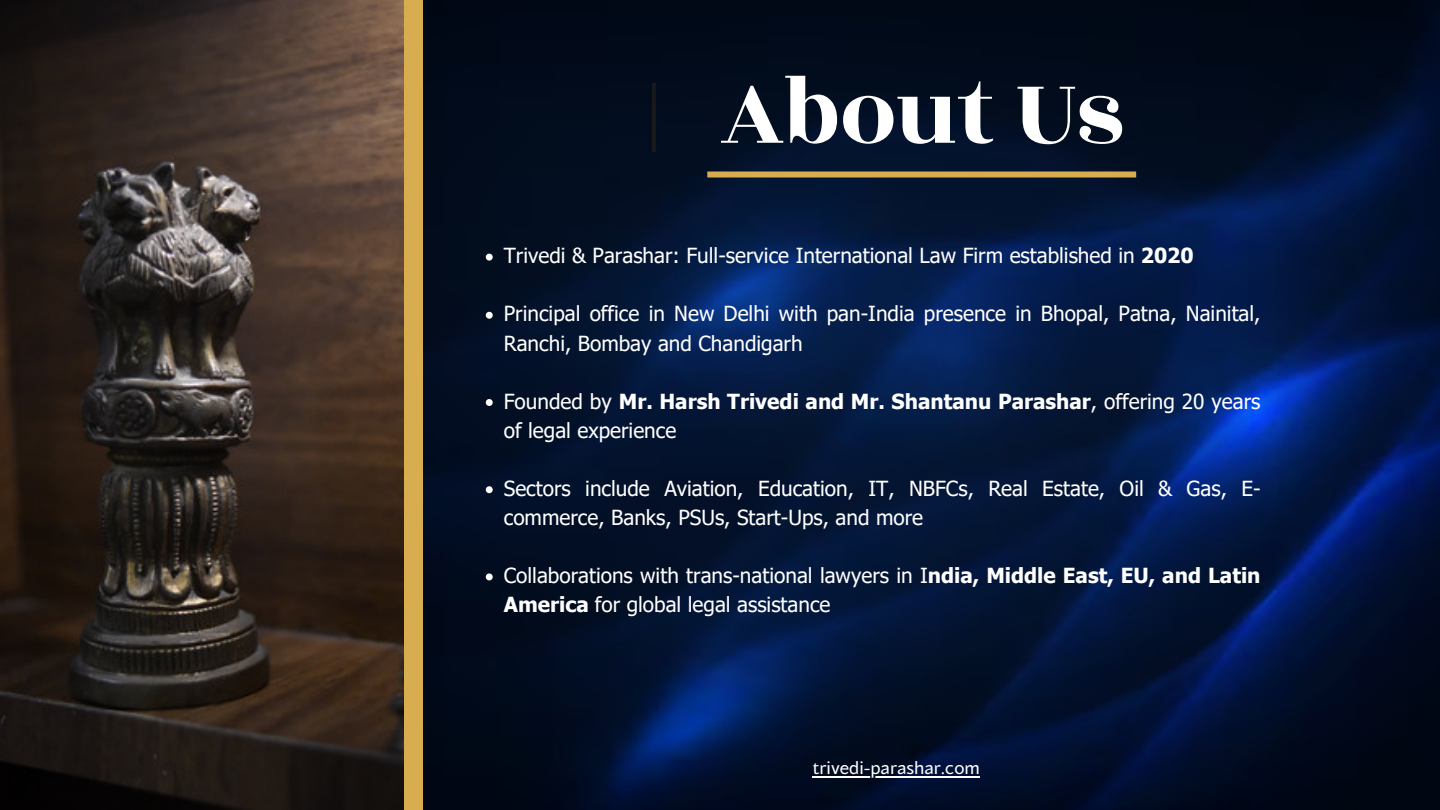
<style>
.page{position:relative;width:1440px;height:810px;background:#fff}
.page>*{position:absolute;margin:0;border:0;box-sizing:border-box;transform-origin:0 0}
.t1{font:100px "Rozha One";color:#fff}
.t2{font:20.8px/29.1px "Tahoma";color:#fff}
.t3{font:18px "Blacker Sans Pro";color:#fff}
.s1{font-weight:700}
</style>
<div class="page">
<img style="left:423px;top:0;width:1017px;height:810px">
<div style="left:404px;top:0;width:19px;height:810px;background:#d8ad50"></div>
<hr style="left:652px;top:83px;width:4px;height:69px;background:#1b1a1a">
<img style="left:0;top:0;width:404px;height:810px">
<hr style="left:813px;top:776px;width:167px;height:1px;background:#fff">
<svg style="left:486px;top:254px;width:7px;height:7px"></svg>
<svg style="left:486px;top:312px;width:7px;height:7px"></svg>
<svg style="left:486px;top:399px;width:7px;height:7px"></svg>
<svg style="left:486px;top:486px;width:7px;height:7px"></svg>
<svg style="left:486px;top:573px;width:7px;height:7px"></svg>
<div style="left:707px;top:171px;width:429px;height:6px;background:#d8ad50"></div>
<p class="t1" style="left:720px;top:43px;width:405px">About Us</p>
<p class="t2" style="left:504px;top:241px;width:691px">Trivedi &amp; Parashar: Full-service International Law Firm established in <span class="s1">2020</span></p>
<p class="t2" style="left:504px;top:299px;width:758px">Principal office in New Delhi with pan-India presence in Bhopal, Patna, Nainital,<br>Ranchi, Bombay and Chandigarh</p>
<p class="t2" style="left:504px;top:386px;width:758px">Founded by <span class="s1">Mr. Harsh Trivedi and Mr. Shantanu Parashar</span>, offering 20 years of legal experience</p>
<p class="t2" style="left:504px;top:473px;width:758px">Sectors include Aviation, Education, IT, NBFCs, Real Estate, Oil &amp; Gas, E&shy;commerce, Banks, PSUs, Start-Ups, and more</p>
<p class="t2" style="left:504px;top:560px;width:758px">Collaborations with trans-national lawyers in I<span class="s1">ndia, Middle East, EU, and Latin<br>America</span> for global legal assistance</p>
<h1 class="t3" style="left:813px;top:757px;width:169px">trivedi-parashar.com</h1>
</div>
